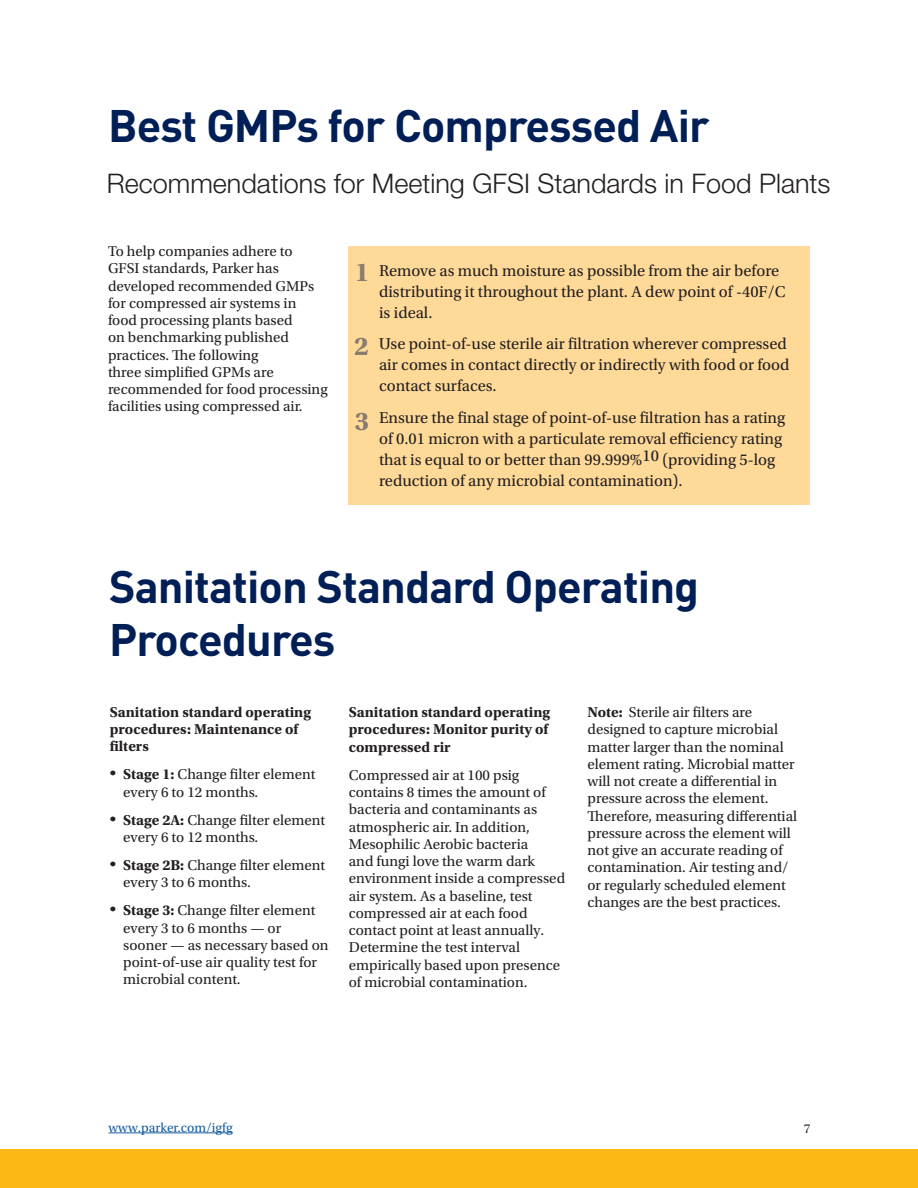
<style>
.page{position:relative;width:918px;height:1188px;background:#fff}
.page>*{position:absolute;margin:0;border:0;box-sizing:border-box;transform-origin:0 0}
.t1{font:700 45px/52.5px "DINOT";letter-spacing:-.02em;color:#001f56}
.t2{font:300 27px "Helvetica Neue LT Std";color:#231f20}
.t3{font:700 27px "Utopia Std";color:#887d6e}
.t4{font:16.5px/21px "Utopia Std";color:#231f20}
.t5{font:15px/17.2px "Utopia Std";color:#231f20}
.t6{font:700 15px/17.2px "Utopia Std";color:#231f20}
.t7{font:13.5px "Utopia Std";color:#175d9e}
.t8{font:13.5px "Utopia Std";color:#231f20}
.s1{font-family:"Times New Roman";font-weight:700;font-size:18px}
.s2{font-weight:700}
</style>
<div class="page">
<div style="left:349px;top:246px;width:461px;height:258px;background:#fed998"></div>
<div style="left:0;top:1150px;width:918px;height:38px;background:#fcb814"></div>
<hr style="left:109px;top:1133px;width:124px;height:1px;background:#175d9e">
<h1 class="t1" style="left:108px;top:98px;width:603px">Best GMPs for Compressed Air</h1>
<h2 class="t2" style="left:107px;top:167px;width:725px">Recommendations for Meeting GFSI Standards in Food Plants</h2>
<p class="t5" style="left:108px;top:243px;width:221px">To help companies adhere to<br>GFSI standards, Parker has developed recommended GMPs for compressed air systems in food processing plants based<br>on benchmarking published practices. The following<br>three simplified GPMs are recommended for food processing facilities using compressed air.</p>
<h2 class="t3" style="left:355px;top:257px;width:16px">1</h2>
<h2 class="t3" style="left:354px;top:331px;width:16px">2</h2>
<h2 class="t3" style="left:355px;top:405px;width:16px">3</h2>
<p class="t4" style="left:379px;top:260px;width:408px">Remove as much moisture as possible from the air before distributing it throughout the plant. A dew point of -40F/C is ideal.</p>
<p class="t4" style="left:379px;top:334px;width:412px">Use point-of-use sterile air filtration wherever compressed air comes in contact directly or indirectly with food or food contact surfaces.</p>
<p class="t4" style="left:379px;top:408px;width:408px">Ensure the final stage of point-of-use filtration has a rating of 0.01 micron with a particulate removal efficiency rating that is equal to or better than 99.999%10 (providing 5-log reduction of any microbial contamination).</p>
<h1 class="t1" style="left:109px;top:559px;width:592px">Sanitation Standard Operating<br>Procedures</h1>
<p class="t6" style="left:110px;top:703px;width:203px">Sanitation standard operating procedures: Maintenance of filters</p>
<p class="t5" style="left:123px;top:766px;width:194px;text-indent:-14px"><span class="s1">•</span> <span class="s2">Stage 1:</span> Change filter element every 6 to 12 months.</p>
<p class="t5" style="left:123px;top:812px;width:204px;text-indent:-14px"><span class="s1">•</span> <span class="s2">Stage 2A:</span> Change filter element every 6 to 12 months.</p>
<p class="t5" style="left:123px;top:857px;width:204px;text-indent:-14px"><span class="s1">•</span> <span class="s2">Stage 2B:</span> Change filter element every 3 to 6 months.</p>
<p class="t5" style="left:123px;top:902px;width:207px;text-indent:-14px"><span class="s1">•</span> <span class="s2">Stage 3:</span> Change filter element every 3 to 6 months — or sooner — as necessary based on point-of-use air quality test for microbial content.</p>
<p class="t6" style="left:349px;top:704px;width:203px">Sanitation standard operating procedures: Monitor purity of compressed rir</p>
<p class="t5" style="left:349px;top:767px;width:218px">Compressed air at 100 psig contains 8 times the amount of bacteria and contaminants as atmospheric air. In addition,<br>Mesophilic Aerobic bacteria<br>and fungi love the warm dark environment inside a compressed air system. As a baseline, test compressed air at each food contact point at least annually.<br>Determine the test interval empirically based upon presence of microbial contamination.</p>
<p class="t5" style="left:588px;top:704px;width:211px"><span class="s2">Note:</span> Sterile air filters are designed to capture microbial matter larger than the nominal element rating. Microbial matter will not create a differential in pressure across the element.<br>Therefore, measuring differential pressure across the element will not give an accurate reading of contamination. Air testing and/ or regularly scheduled element changes are the best practices.</p>
<p class="t7" style="left:109px;top:1120px;width:126px">www.parker.com/igfg</p>
<p class="t8" style="left:804px;top:1122px;width:8px">7</p>
</div>
